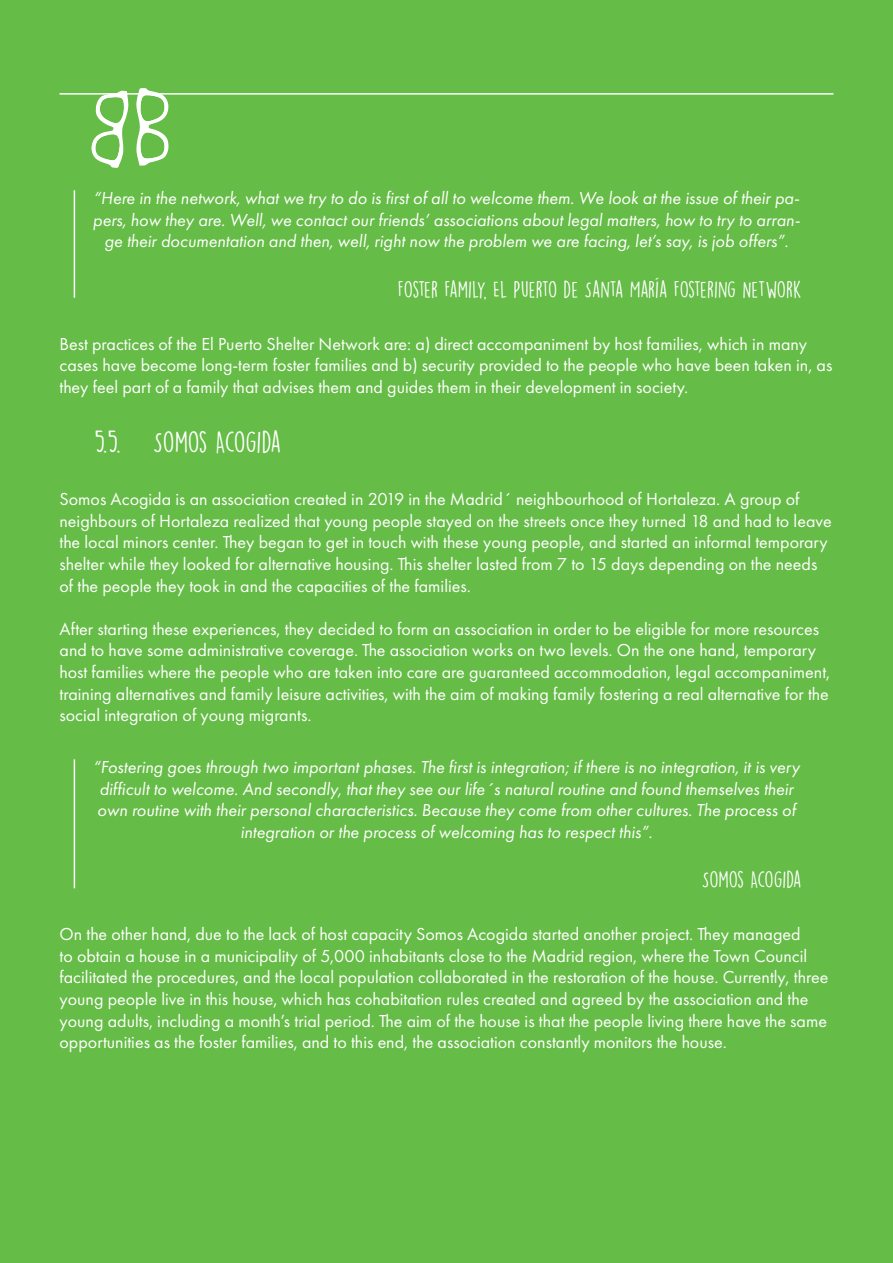
<style>
.page{position:relative;width:893px;height:1263px;background:#65bc46}
.page>*{position:absolute;margin:0;border:0;box-sizing:border-box;transform-origin:0 0}
.Subtitulo_DK{font:27px "DK Lemon Yellow Sun";letter-spacing:-.015em;color:#fff}
.Frases_DK{font:21px "DK Lemon Yellow Sun";color:#fff}
.Parrafo_Fut{font:18px/21.6px "Futura PT";color:#fff}
.Frases_DK-2{font:italic 18px/21.6px "Futura PT";color:#fff;text-align:center}
</style>
<div class="page">
<hr style="left:74px;top:759px;width:1px;height:129px;background:#fff">
<hr style="left:74px;top:190px;width:1px;height:108px;background:#fff">
<hr style="left:60px;top:93px;width:773px;height:2px;background:#fff">
<svg style="left:136px;top:88px;width:33px;height:78px"></svg>
<svg style="left:91px;top:90px;width:38px;height:78px"></svg>
<p class="Frases_DK-2" style="left:93px;top:187px;width:709px">“Here in the network, what we try to do is first of all to welcome them. We look at the issue of their pa&shy;pers, how they are. Well, we contact our friends’ associations about legal matters, how to try to arran&shy;ge their documentation and then, well, right now the problem we are facing, let’s say, is job offers”.</p>
<p class="Frases_DK" style="left:398px;top:276px;width:405px">FOSTER FAMILY, EL PUERTO DE SANTA MARÍA FOSTERING NETWORK</p>
<p class="Parrafo_Fut" style="left:60px;top:333px;width:774px">Best practices of the El Puerto Shelter Network are: a) direct accompaniment by host families, which in many cases have become long-term foster families and b) security provided to the people who have been taken in, as they feel part of a family that advises them and guides them in their development in society.</p>
<p class="Subtitulo_DK" style="left:94px;top:426px;width:188px">5.5. SOMOS ACOGIDA</p>
<p class="Parrafo_Fut" style="left:60px;top:488px;width:774px">Somos Acogida is an association created in 2019 in the Madrid´ neighbourhood of Hortaleza. A group of neighbours of Hortaleza realized that young people stayed on the streets once they turned 18 and had to leave the local minors center. They began to get in touch with these young people, and started an informal temporary shelter while they looked for alternative housing. This shelter lasted from 7 to 15 days depending on the needs of the people they took in and the capacities of the families.</p>
<p class="Parrafo_Fut" style="left:60px;top:618px;width:772px">After starting these experiences, they decided to form an association in order to be eligible for more resources and to have some administrative coverage. The association works on two levels. On the one hand, temporary host families where the people who are taken into care are guaranteed accommodation, legal accompaniment, training alternatives and family leisure activities, with the aim of making family fostering a real alternative for the social integration of young migrants.</p>
<p class="Frases_DK-2" style="left:93px;top:756px;width:708px">“Fostering goes through two important phases. The first is integration; if there is no integration, it is very difficult to welcome. And secondly, that they see our life´s natural routine and found themselves their own routine with their personal characteristics. Because they come from other cultures. The process of integration or the process of welcoming has to respect this”.</p>
<p class="Frases_DK" style="left:702px;top:867px;width:101px">SOMOS ACOGIDA</p>
<p class="Parrafo_Fut" style="left:60px;top:923px;width:770px">On the other hand, due to the lack of host capacity Somos Acogida started another project. They managed<br>to obtain a house in a municipality of 5,000 inhabitants close to the Madrid region, where the Town Council facilitated the procedures, and the local population collaborated in the restoration of the house. Currently, three young people live in this house, which has cohabitation rules created and agreed by the association and the young adults, including a month’s trial period. The aim of the house is that the people living there have the same opportunities as the foster families, and to this end, the association constantly monitors the house.</p>
</div>
